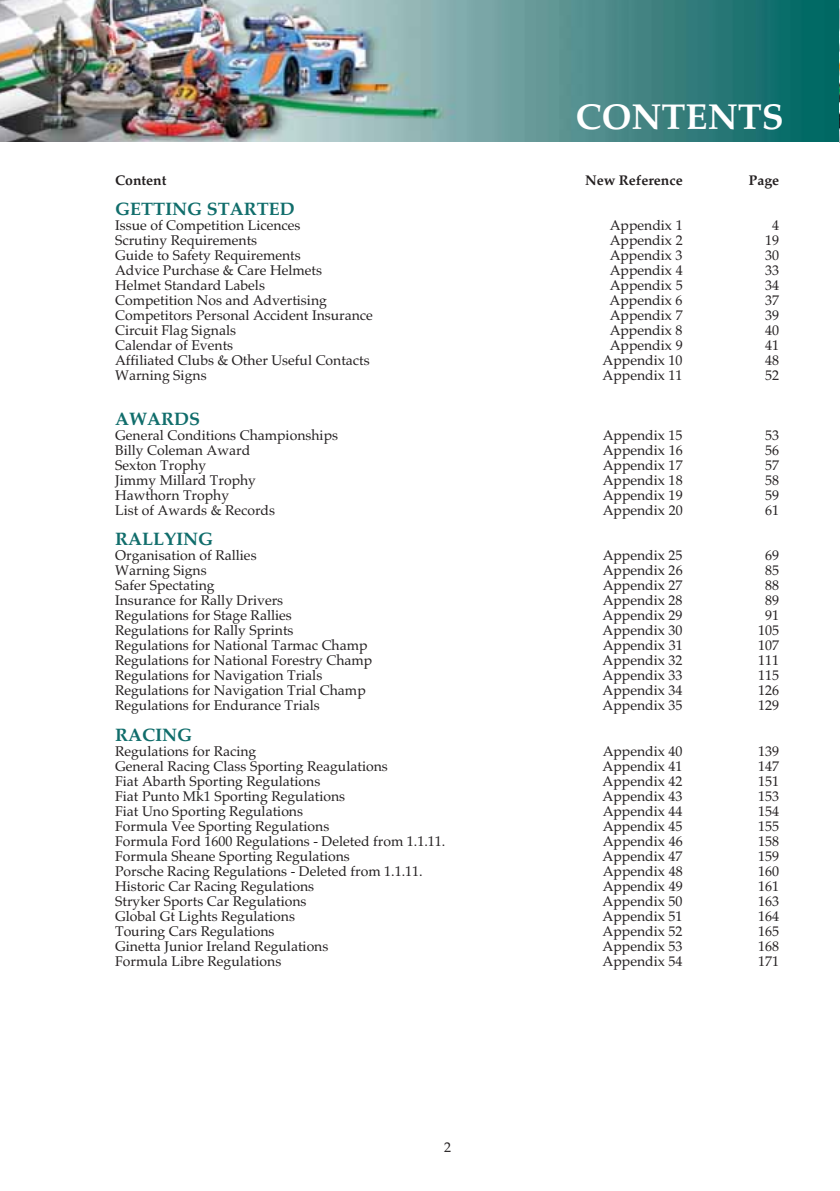
<style>
.page{position:relative;width:840px;height:1191px;background:#fff}
.page>*{position:absolute;margin:0;border:0;box-sizing:border-box;transform-origin:0 0}
.t1{font:700 36px "Palatino";color:#fff}
.t2{font:700 18px "Palatino";color:#106d6b}
.t3{font:14px "Palatino";color:#231f20}
.t4{font:700 14px "Palatino";color:#231f20}
</style>
<div class="page">
<img style="left:0;top:0;width:840px;height:143px">
<h1 class="t1" style="left:575px;top:103px;width:209px">CONTENTS</h1>
<p class="t4" style="left:115px;top:175px;width:53px">Content</p>
<p class="t4" style="left:584px;top:175px;width:99px">New Reference</p>
<p class="t4" style="left:748px;top:175px;width:32px">Page</p>
<p class="t2" style="left:115px;top:202px;width:181px">GETTING STARTED</p>
<p class="t3" style="left:115px;top:220px;width:187px">Issue of Competition Licences</p>
<p class="t3" style="left:609px;top:220px;width:74px">Appendix 1</p>
<p class="t3" style="left:771px;top:220px;width:8px">4</p>
<p class="t3" style="left:115px;top:235px;width:143px">Scrutiny Requirements</p>
<p class="t3" style="left:609px;top:235px;width:74px">Appendix 2</p>
<p class="t3" style="left:764px;top:235px;width:15px">19</p>
<p class="t3" style="left:115px;top:250px;width:187px">Guide to Safety Requirements</p>
<p class="t3" style="left:609px;top:250px;width:74px">Appendix 3</p>
<p class="t3" style="left:764px;top:250px;width:15px">30</p>
<p class="t3" style="left:115px;top:265px;width:208px">Advice Purchase &amp; Care Helmets</p>
<p class="t3" style="left:609px;top:265px;width:74px">Appendix 4</p>
<p class="t3" style="left:764px;top:265px;width:15px">33</p>
<p class="t3" style="left:115px;top:280px;width:151px">Helmet Standard Labels</p>
<p class="t3" style="left:609px;top:280px;width:74px">Appendix 5</p>
<p class="t3" style="left:764px;top:280px;width:15px">34</p>
<p class="t3" style="left:115px;top:295px;width:213px">Competition Nos and Advertising</p>
<p class="t3" style="left:609px;top:295px;width:74px">Appendix 6</p>
<p class="t3" style="left:764px;top:295px;width:15px">37</p>
<p class="t3" style="left:115px;top:310px;width:259px">Competitors Personal Accident Insurance</p>
<p class="t3" style="left:609px;top:310px;width:74px">Appendix 7</p>
<p class="t3" style="left:764px;top:310px;width:15px">39</p>
<p class="t3" style="left:115px;top:325px;width:122px">Circuit Flag Signals</p>
<p class="t3" style="left:609px;top:325px;width:74px">Appendix 8</p>
<p class="t3" style="left:764px;top:325px;width:15px">40</p>
<p class="t3" style="left:115px;top:340px;width:120px">Calendar of Events</p>
<p class="t3" style="left:609px;top:340px;width:74px">Appendix 9</p>
<p class="t3" style="left:764px;top:340px;width:15px">41</p>
<p class="t3" style="left:115px;top:355px;width:256px">Affiliated Clubs &amp; Other Useful Contacts</p>
<p class="t3" style="left:602px;top:355px;width:81px">Appendix 10</p>
<p class="t3" style="left:764px;top:355px;width:15px">48</p>
<p class="t3" style="left:115px;top:370px;width:93px">Warning Signs</p>
<p class="t3" style="left:602px;top:370px;width:81px">Appendix 11</p>
<p class="t3" style="left:764px;top:370px;width:15px">52</p>
<p class="t2" style="left:115px;top:412px;width:86px">AWARDS</p>
<p class="t3" style="left:115px;top:430px;width:224px">General Conditions Championships</p>
<p class="t3" style="left:602px;top:430px;width:81px">Appendix 15</p>
<p class="t3" style="left:764px;top:430px;width:15px">53</p>
<p class="t3" style="left:115px;top:445px;width:137px">Billy Coleman Award</p>
<p class="t3" style="left:602px;top:445px;width:81px">Appendix 16</p>
<p class="t3" style="left:764px;top:445px;width:15px">56</p>
<p class="t3" style="left:115px;top:460px;width:93px">Sexton Trophy</p>
<p class="t3" style="left:602px;top:460px;width:81px">Appendix 17</p>
<p class="t3" style="left:764px;top:460px;width:15px">57</p>
<p class="t3" style="left:115px;top:475px;width:142px">Jimmy Millard Trophy</p>
<p class="t3" style="left:602px;top:475px;width:81px">Appendix 18</p>
<p class="t3" style="left:764px;top:475px;width:15px">58</p>
<p class="t3" style="left:115px;top:490px;width:115px">Hawthorn Trophy</p>
<p class="t3" style="left:602px;top:490px;width:81px">Appendix 19</p>
<p class="t3" style="left:764px;top:490px;width:15px">59</p>
<p class="t3" style="left:115px;top:505px;width:161px">List of Awards &amp; Records</p>
<p class="t3" style="left:602px;top:505px;width:81px">Appendix 20</p>
<p class="t3" style="left:764px;top:505px;width:15px">61</p>
<p class="t2" style="left:115px;top:532px;width:99px">RALLYING</p>
<p class="t3" style="left:115px;top:550px;width:143px">Organisation of Rallies</p>
<p class="t3" style="left:602px;top:550px;width:81px">Appendix 25</p>
<p class="t3" style="left:764px;top:550px;width:15px">69</p>
<p class="t3" style="left:115px;top:565px;width:93px">Warning Signs</p>
<p class="t3" style="left:602px;top:565px;width:81px">Appendix 26</p>
<p class="t3" style="left:764px;top:565px;width:15px">85</p>
<p class="t3" style="left:115px;top:580px;width:101px">Safer Spectating</p>
<p class="t3" style="left:602px;top:580px;width:81px">Appendix 27</p>
<p class="t3" style="left:764px;top:580px;width:15px">88</p>
<p class="t3" style="left:115px;top:595px;width:169px">Insurance for Rally Drivers</p>
<p class="t3" style="left:602px;top:595px;width:81px">Appendix 28</p>
<p class="t3" style="left:764px;top:595px;width:15px">89</p>
<p class="t3" style="left:115px;top:610px;width:178px">Regulations for Stage Rallies</p>
<p class="t3" style="left:602px;top:610px;width:81px">Appendix 29</p>
<p class="t3" style="left:764px;top:610px;width:15px">91</p>
<p class="t3" style="left:115px;top:625px;width:180px">Regulations for Rally Sprints</p>
<p class="t3" style="left:602px;top:625px;width:81px">Appendix 30</p>
<p class="t3" style="left:757px;top:625px;width:22px">105</p>
<p class="t3" style="left:115px;top:640px;width:254px">Regulations for National Tarmac Champ</p>
<p class="t3" style="left:602px;top:640px;width:81px">Appendix 31</p>
<p class="t3" style="left:757px;top:640px;width:22px">107</p>
<p class="t3" style="left:115px;top:655px;width:258px">Regulations for National Forestry Champ</p>
<p class="t3" style="left:602px;top:655px;width:81px">Appendix 32</p>
<p class="t3" style="left:757px;top:655px;width:22px">111</p>
<p class="t3" style="left:115px;top:670px;width:208px">Regulations for Navigation Trials</p>
<p class="t3" style="left:602px;top:670px;width:81px">Appendix 33</p>
<p class="t3" style="left:757px;top:670px;width:22px">115</p>
<p class="t3" style="left:115px;top:685px;width:252px">Regulations for Navigation Trial Champ</p>
<p class="t3" style="left:602px;top:685px;width:81px">Appendix 34</p>
<p class="t3" style="left:757px;top:685px;width:22px">126</p>
<p class="t3" style="left:115px;top:700px;width:206px">Regulations for Endurance Trials</p>
<p class="t3" style="left:602px;top:700px;width:81px">Appendix 35</p>
<p class="t3" style="left:757px;top:700px;width:22px">129</p>
<p class="t2" style="left:115px;top:727px;width:78px">RACING</p>
<p class="t3" style="left:115px;top:745px;width:143px">Regulations for Racing</p>
<p class="t3" style="left:602px;top:745px;width:81px">Appendix 40</p>
<p class="t3" style="left:757px;top:745px;width:22px">139</p>
<p class="t3" style="left:115px;top:760px;width:274px">General Racing Class Sporting Reagulations</p>
<p class="t3" style="left:602px;top:760px;width:81px">Appendix 41</p>
<p class="t3" style="left:757px;top:760px;width:22px">147</p>
<p class="t3" style="left:115px;top:775px;width:206px">Fiat Abarth Sporting Regulations</p>
<p class="t3" style="left:602px;top:775px;width:81px">Appendix 42</p>
<p class="t3" style="left:757px;top:775px;width:22px">151</p>
<p class="t3" style="left:115px;top:790px;width:231px">Fiat Punto Mk1 Sporting Regulations</p>
<p class="t3" style="left:602px;top:790px;width:81px">Appendix 43</p>
<p class="t3" style="left:757px;top:790px;width:22px">153</p>
<p class="t3" style="left:115px;top:805px;width:189px">Fiat Uno Sporting Regulations</p>
<p class="t3" style="left:602px;top:805px;width:81px">Appendix 44</p>
<p class="t3" style="left:757px;top:805px;width:22px">154</p>
<p class="t3" style="left:115px;top:820px;width:216px">Formula Vee Sporting Regulations</p>
<p class="t3" style="left:602px;top:820px;width:81px">Appendix 45</p>
<p class="t3" style="left:757px;top:820px;width:22px">155</p>
<p class="t3" style="left:115px;top:835px;width:332px">Formula Ford 1600 Regulations - Deleted from 1.1.11.</p>
<p class="t3" style="left:602px;top:835px;width:81px">Appendix 46</p>
<p class="t3" style="left:757px;top:835px;width:22px">158</p>
<p class="t3" style="left:115px;top:850px;width:236px">Formula Sheane Sporting Regulations</p>
<p class="t3" style="left:602px;top:850px;width:81px">Appendix 47</p>
<p class="t3" style="left:757px;top:850px;width:22px">159</p>
<p class="t3" style="left:115px;top:865px;width:309px">Porsche Racing Regulations - Deleted from 1.1.11.</p>
<p class="t3" style="left:602px;top:865px;width:81px">Appendix 48</p>
<p class="t3" style="left:757px;top:865px;width:22px">160</p>
<p class="t3" style="left:115px;top:880px;width:200px">Historic Car Racing Regulations</p>
<p class="t3" style="left:602px;top:880px;width:81px">Appendix 49</p>
<p class="t3" style="left:757px;top:880px;width:22px">161</p>
<p class="t3" style="left:115px;top:895px;width:193px">Stryker Sports Car Regulations</p>
<p class="t3" style="left:602px;top:895px;width:81px">Appendix 50</p>
<p class="t3" style="left:757px;top:895px;width:22px">163</p>
<p class="t3" style="left:115px;top:910px;width:181px">Global Gt Lights Regulations</p>
<p class="t3" style="left:602px;top:910px;width:81px">Appendix 51</p>
<p class="t3" style="left:757px;top:910px;width:22px">164</p>
<p class="t3" style="left:115px;top:925px;width:161px">Touring Cars Regulations</p>
<p class="t3" style="left:602px;top:925px;width:81px">Appendix 52</p>
<p class="t3" style="left:757px;top:925px;width:22px">165</p>
<p class="t3" style="left:115px;top:940px;width:215px">Ginetta Junior Ireland Regulations</p>
<p class="t3" style="left:602px;top:940px;width:81px">Appendix 53</p>
<p class="t3" style="left:757px;top:940px;width:22px">168</p>
<p class="t3" style="left:115px;top:955px;width:168px">Formula Libre Regulations</p>
<p class="t3" style="left:602px;top:955px;width:81px">Appendix 54</p>
<p class="t3" style="left:757px;top:955px;width:22px">171</p>
<p class="t3" style="left:444px;top:1142px;width:8px">2</p>
</div>
